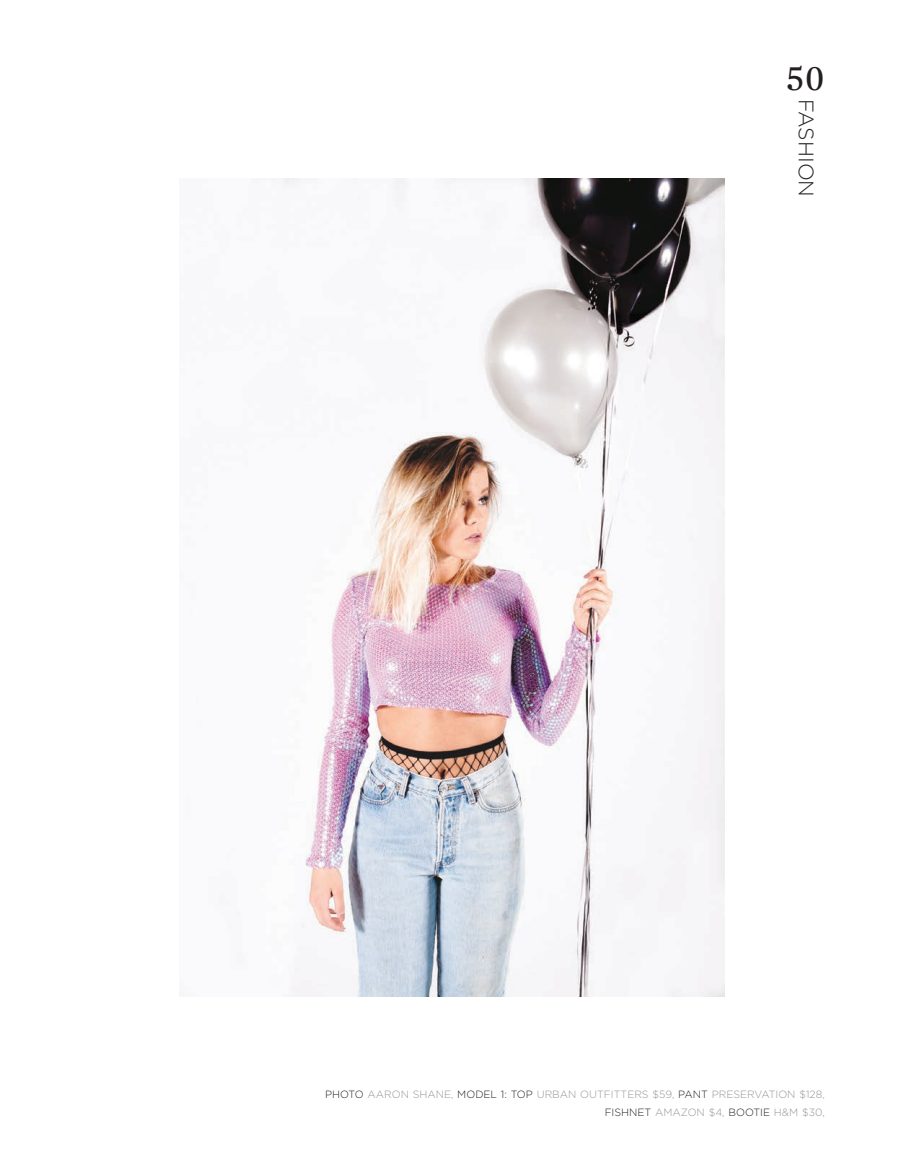
<style>
.page{position:relative;width:905px;height:1175px;background:#fff}
.page>*{position:absolute;margin:0;border:0;box-sizing:border-box;transform-origin:0 0}
.t1{font:36px "Mercury Numeric G2";color:#231f20}
.t2{font:300 21px "Gotham";color:#231f20}
.t3{font:300 10.5px/18px "Gotham";color:#939598;text-align:right}
.s1{color:#231f20}
</style>
<div class="page">
<img style="left:271px;top:179px;width:453px;height:817px">
<h1 class="t1" style="left:785px;top:61px;width:40px">50</h1>
<p class="t2" style="left:819px;top:99px;width:99px;rotate:90deg">FASHION</p>
<p class="t3" style="left:325px;top:1085px;width:501px"><span class="s1">PHOTO</span> AARON SHANE, <span class="s1">MODEL 1: TOP</span> URBAN OUTFITTERS $59, <span class="s1">PANT</span> PRESERVATION $128,<br><span class="s1">FISHNET</span> AMAZON $4, <span class="s1">BOOTIE</span> H&amp;M $30,</p>
</div>
